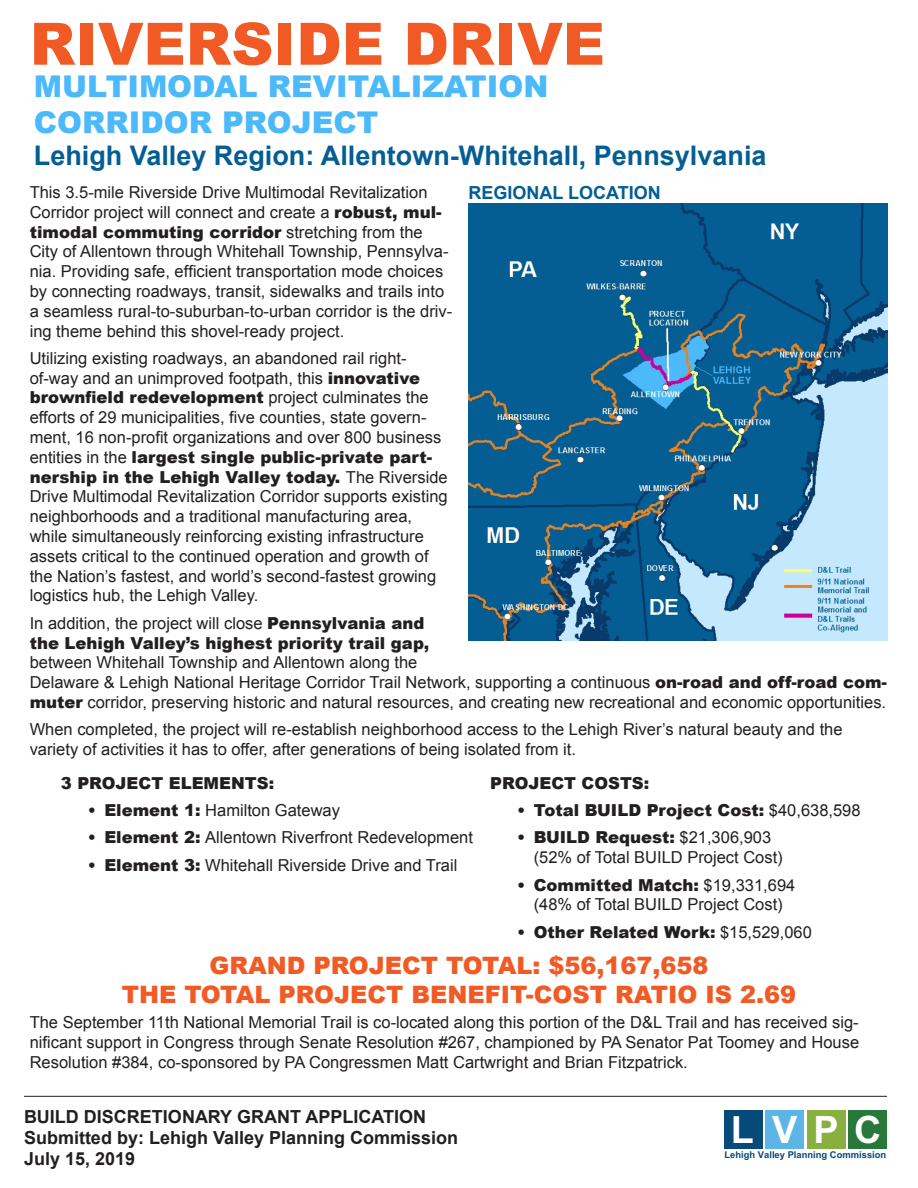
<style>
.page{position:relative;width:918px;height:1188px;background:#fff}
.page>*{position:absolute;margin:0;border:0;box-sizing:border-box;transform-origin:0 0}
.No_Spacing{font:900 58.5px "Arial";color:#f15a24}
.t1{font:700 37.8px "Arial";color:#fff}
.No_Spacing-2{font:900 30px/36px "Arial";color:#4bb9fa}
.No_Spacing-3{font:700 27px "Arial";color:#045e93}
.t2{font:900 24px "Arial";color:#f15a24}
.Cover{font:700 18px "Arial";color:#231f20}
.Cover-2{font:700 18px "Arial";color:#231f20}
.t3{font:700 18px "Arial";color:#045e93}
.No_Spacing-4{font:16.5px/19.8px "Arial";color:#231f20}
.No_Spacing-5{font:900 16.5px "Arial";color:#231f20}
.t4{font:700 9.45px "Arial";color:#054a79}
.s1{font-weight:900}
.s2{font-weight:400}
</style>
<div class="page">
<div style="left:724px;top:1110px;width:38px;height:39px;background:#054a79"></div>
<div style="left:766px;top:1110px;width:38px;height:39px;background:#5cb5e6"></div>
<div style="left:849px;top:1110px;width:38px;height:39px;background:#28773b"></div>
<div style="left:807px;top:1110px;width:38px;height:39px;background:#87b03f"></div>
<img style="left:468px;top:204px;width:419px;height:436px">
<hr style="left:24px;top:1096px;width:863px;height:1px;background:#231f20">
<p class="No_Spacing" style="left:30px;top:1px;width:577px">RIVERSIDE DRIVE</p>
<p class="No_Spacing-2" style="left:34px;top:68px;width:516px">MULTIMODAL REVITALIZATION<br>CORRIDOR PROJECT</p>
<p class="No_Spacing-3" style="left:34px;top:137px;width:734px">Lehigh Valley Region: Allentown-Whitehall, Pennsylvania</p>
<p class="t3" style="left:468px;top:181px;width:194px">REGIONAL LOCATION</p>
<p class="No_Spacing-4" style="left:30px;top:182px;width:424px">This 3.5-mile Riverside Drive Multimodal Revitalization Corridor project will connect and create a <span class="s1">robust, mul&shy;timodal commuting corridor</span> stretching from the City of Allentown through Whitehall Township, Pennsylva&shy;nia. Providing safe, efficient transportation mode choices by connecting roadways, transit, sidewalks and trails into a seamless rural-to-suburban-to-urban corridor is the driv&shy;ing theme behind this shovel-ready project.</p>
<p class="No_Spacing-4" style="left:30px;top:348px;width:420px">Utilizing existing roadways, an abandoned rail right&shy;of-way and an unimproved footpath, this <span class="s1">innovative brownfield redevelopment</span> project culminates the efforts of 29 municipalities, five counties, state govern&shy;ment, 16 non-profit organizations and over 800 business entities in the <span class="s1">largest single public-private part&shy;nership in the Lehigh Valley today.</span> The Riverside Drive Multimodal Revitalization Corridor supports existing neighborhoods and a traditional manufacturing area, while simultaneously reinforcing existing infrastructure assets critical to the continued operation and growth of the Nation’s fastest, and world’s second-fastest growing logistics hub, the Lehigh Valley.</p>
<p class="No_Spacing-4" style="left:30px;top:613px;width:859px">In addition, the project will close <span class="s1">Pennsylvania and<br>the Lehigh Valley’s highest priority trail gap,<br></span>between Whitehall Township and Allentown along the<br>Delaware &amp; Lehigh National Heritage Corridor Trail Network, supporting a continuous <span class="s1">on-road and off-road com&shy;muter</span> corridor, preserving historic and natural resources, and creating new recreational and economic opportunities.</p>
<p class="No_Spacing-4" style="left:30px;top:720px;width:814px">When completed, the project will re-establish neighborhood access to the Lehigh River’s natural beauty and the variety of activities it has to offer, after generations of being isolated from it.</p>
<p class="No_Spacing-5" style="left:61px;top:771px;width:215px">3 PROJECT ELEMENTS:</p>
<p class="No_Spacing-4" style="left:88px;top:801px;width:254px"><span class="s1">• Element 1:</span> Hamilton Gateway</p>
<p class="No_Spacing-4" style="left:88px;top:828px;width:387px"><span class="s1">• Element 2:</span> Allentown Riverfront Redevelopment</p>
<p class="No_Spacing-4" style="left:88px;top:855px;width:371px"><span class="s1">• Element 3:</span> Whitehall Riverside Drive and Trail</p>
<p class="No_Spacing-5" style="left:490px;top:771px;width:161px">PROJECT COSTS:</p>
<p class="No_Spacing-5" style="left:517px;top:798px;width:345px">• Total BUILD Project Cost: <span class="s2">$40,638,598</span></p>
<p class="No_Spacing-4" style="left:534px;top:828px;width:251px;text-indent:-16px"><span class="s1">• BUILD Request:</span> $21,306,903 (52% of Total BUILD Project Cost)</p>
<p class="No_Spacing-4" style="left:517px;top:875px;width:280px;text-align:center"><span class="s1">• Committed Match:</span> $19,331,694 (48% of Total BUILD Project Cost)</p>
<p class="No_Spacing-5" style="left:517px;top:920px;width:296px">• Other Related Work: <span class="s2">$15,529,060</span></p>
<p class="t2" style="left:209px;top:948px;width:501px">GRAND PROJECT TOTAL: $56,167,658</p>
<p class="t2" style="left:122px;top:977px;width:676px">THE TOTAL PROJECT BENEFIT-COST RATIO IS 2.69</p>
<p class="No_Spacing-4" style="left:30px;top:1013px;width:831px;text-align:justify">The September 11th National Memorial Trail is co-located along this portion of the D&amp;L Trail and has received sig&shy;nificant support in Congress through Senate Resolution #267, championed by PA Senator Pat Toomey and House Resolution #384, co-sponsored by PA Congressmen Matt Cartwright and Brian Fitzpatrick.</p>
<p class="Cover-2" style="left:24px;top:1105px;width:404px">BUILD DISCRETIONARY GRANT APPLICATION</p>
<p class="Cover" style="left:24px;top:1126px;width:436px">Submitted by: Lehigh Valley Planning Commission</p>
<p class="Cover" style="left:24px;top:1147px;width:113px">July 15, 2019</p>
<p class="t1" style="left:731px;top:1104px;width:152px">LVPC</p>
<p class="t4" style="left:725px;top:1149px;width:163px">Lehigh Valley Planning Commission</p>
</div>
